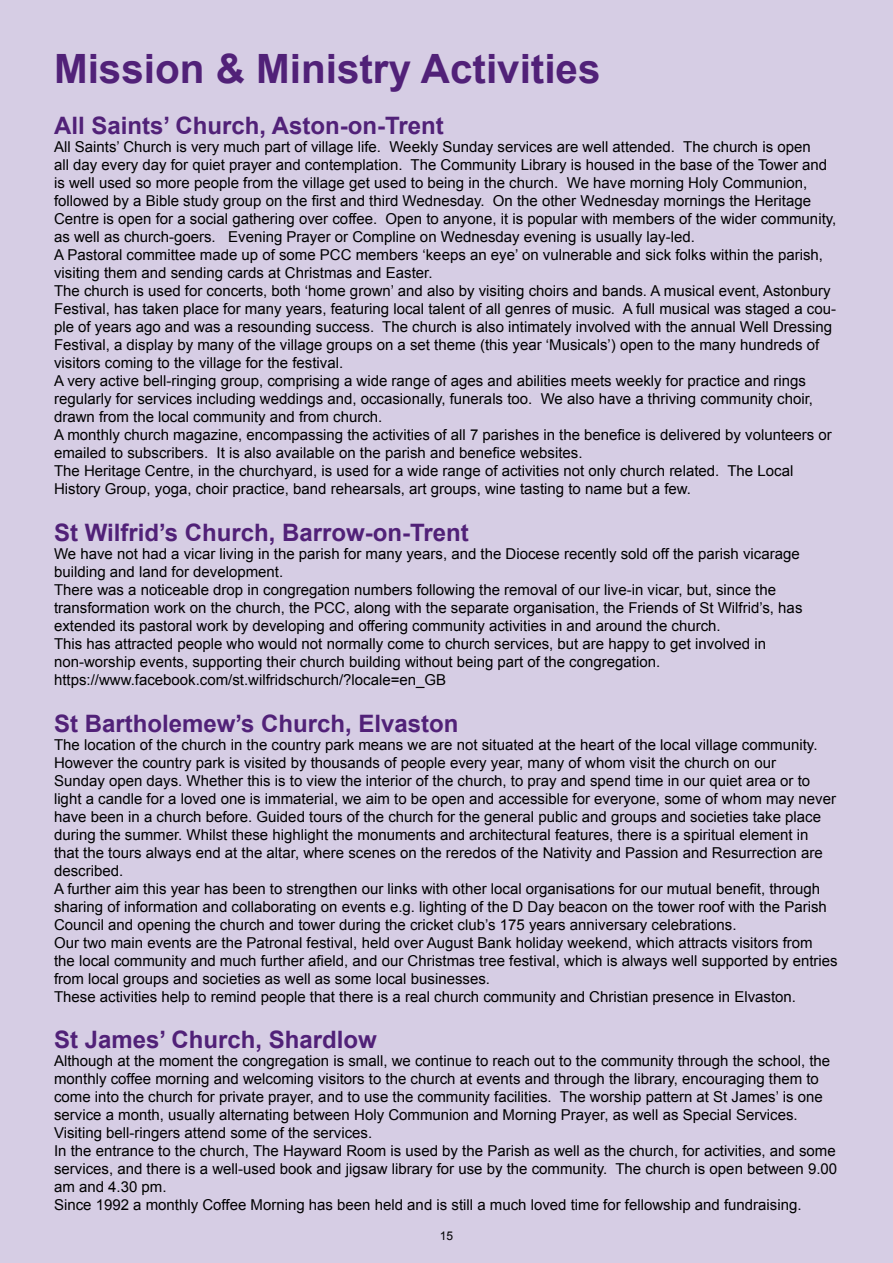
<style>
.page{position:relative;width:893px;height:1263px;background:#d6cde4}
.page>*{position:absolute;margin:0;border:0;box-sizing:border-box;transform-origin:0 0}
.t1{font:700 40.35px "Arial";color:#512178}
.t2{font:700 24px "Arial";color:#512178}
.t3{font:15px/18px "Arial";color:#000}
.t4{font:12px "Arial";color:#000}
</style>
<div class="page">
<h1 class="t1" style="left:54px;top:43px;width:548px">Mission &amp; Ministry Activities</h1>
<h2 class="t2" style="left:54px;top:110px;width:391px">All Saints’ Church, Aston-on-Trent</h2>
<p class="t3" style="left:54px;top:138px;width:784px">All Saints’ Church is very much part of village life. Weekly Sunday services are well attended. The church is open<br>all day every day for quiet prayer and contemplation. The Community Library is housed in the base of the Tower and is well used so more people from the village get used to being in the church. We have morning Holy Communion, followed by a Bible study group on the first and third Wednesday. On the other Wednesday mornings the Heritage Centre is open for a social gathering over coffee. Open to anyone, it is popular with members of the wider community, as well as church-goers. Evening Prayer or Compline on Wednesday evening is usually lay-led.<br>A Pastoral committee made up of some PCC members ‘keeps an eye’ on vulnerable and sick folks within the parish, visiting them and sending cards at Christmas and Easter.<br>The church is used for concerts, both ‘home grown’ and also by visiting choirs and bands. A musical event, Astonbury Festival, has taken place for many years, featuring local talent of all genres of music. A full musical was staged a cou&shy;ple of years ago and was a resounding success. The church is also intimately involved with the annual Well Dressing Festival, a display by many of the village groups on a set theme (this year ‘Musicals’) open to the many hundreds of visitors coming to the village for the festival.<br>A very active bell-ringing group, comprising a wide range of ages and abilities meets weekly for practice and rings regularly for services including weddings and, occasionally, funerals too. We also have a thriving community choir, drawn from the local community and from church.<br>A monthly church magazine, encompassing the activities of all 7 parishes in the benefice is delivered by volunteers or emailed to subscribers. It is also available on the parish and benefice websites.<br>The Heritage Centre, in the churchyard, is used for a wide range of activities not only church related. The Local History Group, yoga, choir practice, band rehearsals, art groups, wine tasting to name but a few.</p>
<h2 class="t2" style="left:54px;top:516px;width:416px">St Wilfrid’s Church, Barrow-on-Trent</h2>
<p class="t3" style="left:54px;top:545px;width:750px">We have not had a vicar living in the parish for many years, and the Diocese recently sold off the parish vicarage building and land for development.<br>There was a noticeable drop in congregation numbers following the removal of our live-in vicar, but, since the transformation work on the church, the PCC, along with the separate organisation, the Friends of St Wilfrid’s, has extended its pastoral work by developing and offering community activities in and around the church.<br>This has attracted people who would not normally come to church services, but are happy to get involved in non-worship events, supporting their church building without being part of the congregation. https://www.facebook.com/st.wilfridschurch/?locale=en_GB</p>
<h2 class="t2" style="left:54px;top:707px;width:406px">St Bartholemew’s Church, Elvaston</h2>
<p class="t3" style="left:54px;top:735px;width:785px">The location of the church in the country park means we are not situated at the heart of the local village community.<br>However the country park is visited by thousands of people every year, many of whom visit the church on our<br>Sunday open days. Whether this is to view the interior of the church, to pray and spend time in our quiet area or to light a candle for a loved one is immaterial, we aim to be open and accessible for everyone, some of whom may never have been in a church before. Guided tours of the church for the general public and groups and societies take place during the summer. Whilst these highlight the monuments and architectural features, there is a spiritual element in<br>that the tours always end at the altar, where scenes on the reredos of the Nativity and Passion and Resurrection are described.<br>A further aim this year has been to strengthen our links with other local organisations for our mutual benefit, through sharing of information and collaborating on events e.g. lighting of the D Day beacon on the tower roof with the Parish Council and opening the church and tower during the cricket club’s 175 years anniversary celebrations.<br>Our two main events are the Patronal festival, held over August Bank holiday weekend, which attracts visitors from<br>the local community and much further afield, and our Christmas tree festival, which is always well supported by entries from local groups and societies as well as some local businesses.<br>These activities help to remind people that there is a real church community and Christian presence in Elvaston.</p>
<h2 class="t2" style="left:54px;top:1024px;width:324px">St James’ Church, Shardlow</h2>
<p class="t3" style="left:54px;top:1052px;width:785px">Although at the moment the congregation is small, we continue to reach out to the community through the school, the monthly coffee morning and welcoming visitors to the church at events and through the library, encouraging them to come into the church for private prayer, and to use the community facilities. The worship pattern at St James’ is one service a month, usually alternating between Holy Communion and Morning Prayer, as well as Special Services.<br>Visiting bell-ringers attend some of the services.<br>In the entrance to the church, The Hayward Room is used by the Parish as well as the church, for activities, and some services, and there is a well-used book and jigsaw library for use by the community. The church is open between 9.00 am and 4.30 pm.<br>Since 1992 a monthly Coffee Morning has been held and is still a much loved time for fellowship and fundraising.</p>
<p class="t4" style="left:440px;top:1228px;width:15px">15</p>
</div>
